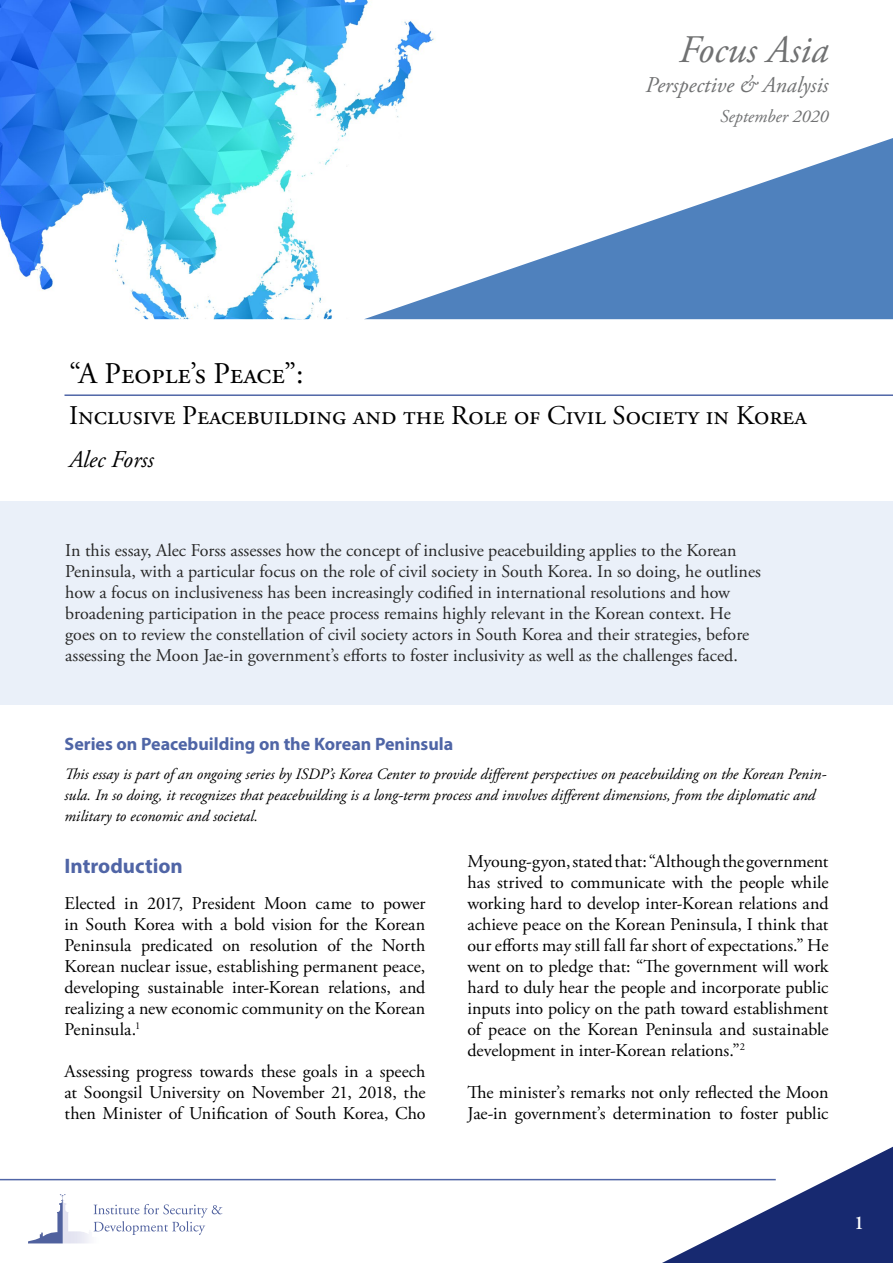
<style>
.page{position:relative;width:893px;height:1263px;background:#fff}
.page>*{position:absolute;margin:0;border:0;box-sizing:border-box;transform-origin:0 0}
.t1{font:italic 39px "Adobe Garamond Pro";color:#707172}
.t2{font:30px "Adobe Garamond Pro";color:#000}
.t3{font:27px "Adobe Garamond Pro";color:#000}
.t4{font:italic 24px "Adobe Garamond Pro";color:#000}
.t5{font:italic 22.5px "Adobe Garamond Pro";color:#707172}
.t6{font:700 21px "Myriad Pro";color:#5065a6}
.t7{font:600 19.5px "Adobe Garamond Pro";color:#fff}
.t8{font:18px/21px "Adobe Garamond Pro";color:#000;text-align:justify}
.t9{font:700 18px "Myriad Pro";color:#4f65a6}
.t10{font:italic 18px "Adobe Garamond Pro";color:#707172}
.t11{font:italic 15.75px/21px "Adobe Garamond Pro";color:#000}
</style>
<div class="page">
<img style="left:0;top:0;width:435px;height:319px">
<svg style="left:364px;top:138px;width:529px;height:181px"></svg>
<svg style="left:637px;top:1146px;width:256px;height:117px"></svg>
<hr style="left:0;top:1179px;width:776px;height:1px;background:#5066a7">
<svg style="left:28px;top:1194px;width:38px;height:49px"></svg>
<svg style="left:94px;top:1204px;width:128px;height:31px"></svg>
<hr style="left:64px;top:394px;width:829px;height:2px;background:#5066a7">
<div style="left:0;top:502px;width:893px;height:203px;background:#e7eef8"></div>
<h1 class="t1" style="left:679px;top:26px;width:151px">Focus Asia</h1>
<p class="t5" style="left:646px;top:71px;width:184px">Perspective &amp; Analysis</p>
<p class="t10" style="left:720px;top:106px;width:110px">September 2020</p>
<h2 class="t2" style="left:69px;top:355px;width:236px">“A People’s Peace”:</h2>
<h3 class="t3" style="left:69px;top:399px;width:739px">Inclusive Peacebuilding and the Role of Civil Society in Korea</h3>
<h3 class="t4" style="left:69px;top:445px;width:86px">Alec Forss</h3>
<p class="t8" style="left:65px;top:540px;width:697px;text-align:left">In this essay, Alec Forss assesses how the concept of inclusive peacebuilding applies to the Korean Peninsula, with a particular focus on the role of civil society in South Korea. In so doing, he outlines how a focus on inclusiveness has been increasingly codified in international resolutions and how broadening participation in the peace process remains highly relevant in the Korean context. He goes on to review the constellation of civil society actors in South Korea and their strategies, before assessing the Moon Jae-in government’s efforts to foster inclusivity as well as the challenges faced.</p>
<p class="t9" style="left:64px;top:732px;width:390px">Series on Peacebuilding on the Korean Peninsula</p>
<p class="t11" style="left:64px;top:763px;width:763px">This essay is part of an ongoing series by ISDP’s Korea Center to provide different perspectives on peacebuilding on the Korean Penin&shy;sula. In so doing, it recognizes that peacebuilding is a long-term process and involves different dimensions, from the diplomatic and military to economic and societal.</p>
<p class="t6" style="left:64px;top:852px;width:120px">Introduction</p>
<p class="t8" style="left:64px;top:893px;width:362px">Elected in 2017, President Moon came to power in South Korea with a bold vision for the Korean Peninsula predicated on resolution of the North Korean nuclear issue, establishing permanent peace, developing sustainable inter-Korean relations, and realizing a new economic community on the Korean Peninsula.<sup>1</sup></p>
<p class="t8" style="left:64px;top:1061px;width:362px">Assessing progress towards these goals in a speech at Soongsil University on November 21, 2018, the then Minister of Unification of South Korea, Cho</p>
<p class="t8" style="left:467px;top:851px;width:363px">Myoung-gyon, stated that: “Although the government has strived to communicate with the people while working hard to develop inter-Korean relations and achieve peace on the Korean Peninsula, I think that our efforts may still fall far short of expectations.” He went on to pledge that: “The government will work hard to duly hear the people and incorporate public inputs into policy on the path toward establishment of peace on the Korean Peninsula and sustainable development in inter-Korean relations.”<sup>2</sup></p>
<p class="t8" style="left:467px;top:1082px;width:362px">The minister’s remarks not only reflected the Moon<br>Jae-in government’s determination to foster public</p>
<p class="t7" style="left:854px;top:1211px;width:11px">1</p>
</div>
